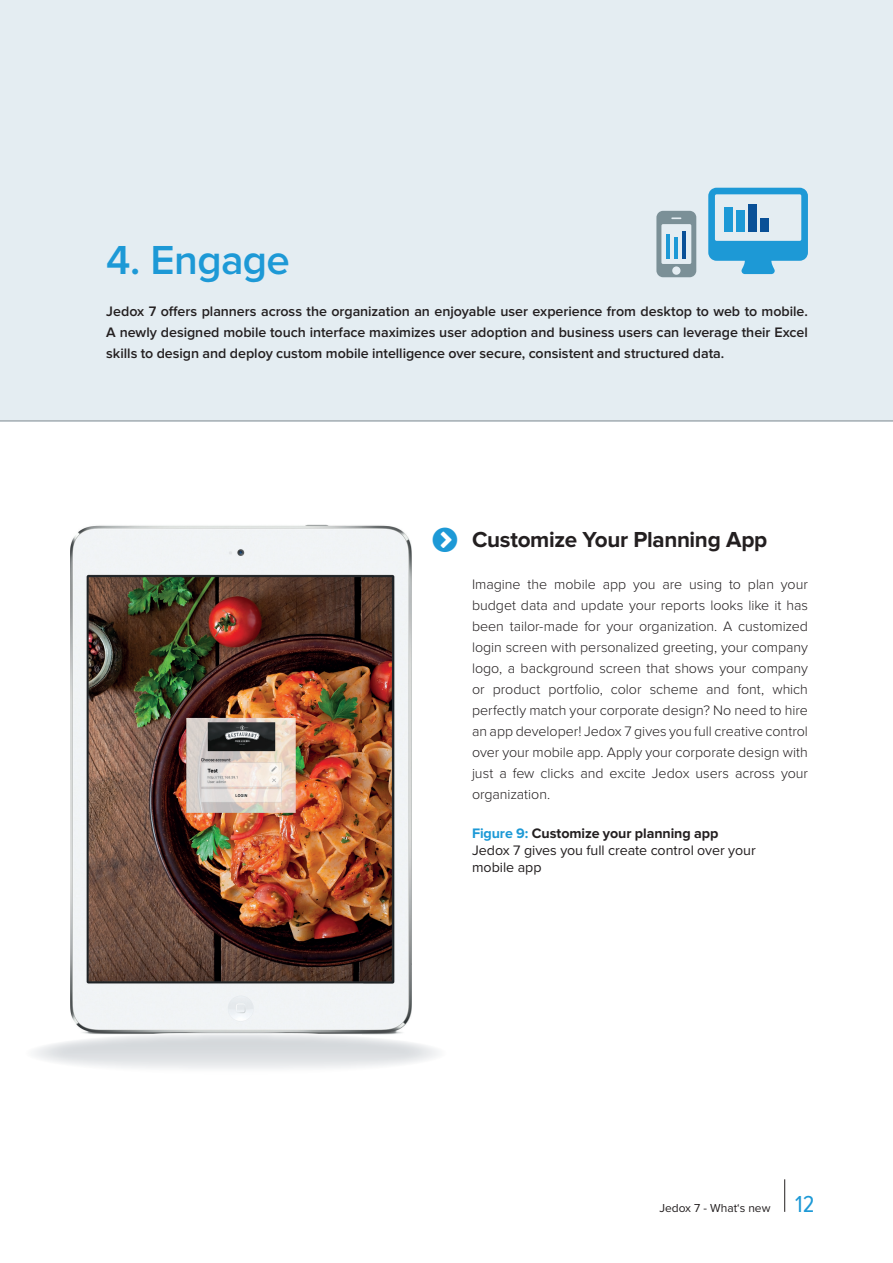
<style>
.page{position:relative;width:893px;height:1263px;background:#fff}
.page>*{position:absolute;margin:0;border:0;box-sizing:border-box;transform-origin:0 0}
.t1{font:600 42px "Proxima Nova";letter-spacing:-.015em;color:#1d99d6}
.t2{font:700 22.5px "Proxima Nova";letter-spacing:-.015em;color:#231f20}
.t3{font:300 14.25px/21px "Proxima Nova";letter-spacing:-.005em;color:#231f20;text-align:justify}
.t4{font:600 14.25px/21px "Proxima Nova";letter-spacing:-.005em;color:#231f20;text-align:justify}
.t5{font:14.25px/17.1px "Proxima Nova";color:#231f20}
.t6{font:12px "Proxima Nova";color:#231f20}
.s1{font-weight:700;color:#1d99d6}
.s2{font-weight:700}
.s3{font-family:"Proxima Nova Cond";font-size:24px;color:#1d99d6}
</style>
<div class="page">
<div style="left:0;top:0;width:893px;height:421px;background:#e4edf2"></div>
<img style="left:70px;top:525px;width:342px;height:509px">
<img style="left:143px;top:1032px;width:186px;height:2px">
<hr style="left:784px;top:1179px;width:1px;height:33px;background:#231f20">
<hr style="left:0;top:421px;width:893px;height:1px;background:#8a9297">
<svg style="left:656px;top:211px;width:40px;height:66px"></svg>
<svg style="left:708px;top:188px;width:100px;height:86px"></svg>
<div style="left:724px;top:207px;width:8px;height:25px;background:#1d99d6"></div>
<hr style="left:667px;top:234px;width:3px;height:25px;background:#1d99d6">
<div style="left:736px;top:211px;width:9px;height:21px;background:#1d99d6"></div>
<hr style="left:675px;top:237px;width:3px;height:22px;background:#1d99d6">
<div style="left:748px;top:204px;width:9px;height:28px;background:#095097"></div>
<hr style="left:682px;top:231px;width:4px;height:28px;background:#095097">
<div style="left:760px;top:218px;width:9px;height:14px;background:#095097"></div>
<h1 class="t1" style="left:106px;top:236px;width:185px">4. Engage</h1>
<p class="t4" style="left:106px;top:301px;width:703px">Jedox 7 offers planners across the organization an enjoyable user experience from desktop to web to mobile.<br>A newly designed mobile touch interface maximizes user adoption and business users can leverage their Excel skills to design and deploy custom mobile intelligence over secure, consistent and structured data.</p>
<h2 class="t2" style="left:472px;top:527px;width:297px">Customize Your Planning App</h2>
<p class="t3" style="left:472px;top:574px;width:337px">Imagine the mobile app you are using to plan your budget data and update your reports looks like it has been tailor-made for your organization. A customized login screen with personalized greeting, your company logo, a background screen that shows your company or product portfolio, color scheme and font, which perfectly match your corporate design? No need to hire an app developer! Jedox 7 gives you full creative control over your mobile app. Apply your corporate design with just a few clicks and excite Jedox users across your organization.</p>
<p class="t5" style="left:472px;top:825px;width:285px"><span class="s1">Figure 9:</span> <span class="s2">Customize your planning app<br></span>Jedox 7 gives you full create control over your mobile app</p>
<p class="t6" style="left:659px;top:1201px;width:156px">Jedox 7 - What‘s new <span class="s3">12</span></p>
</div>
